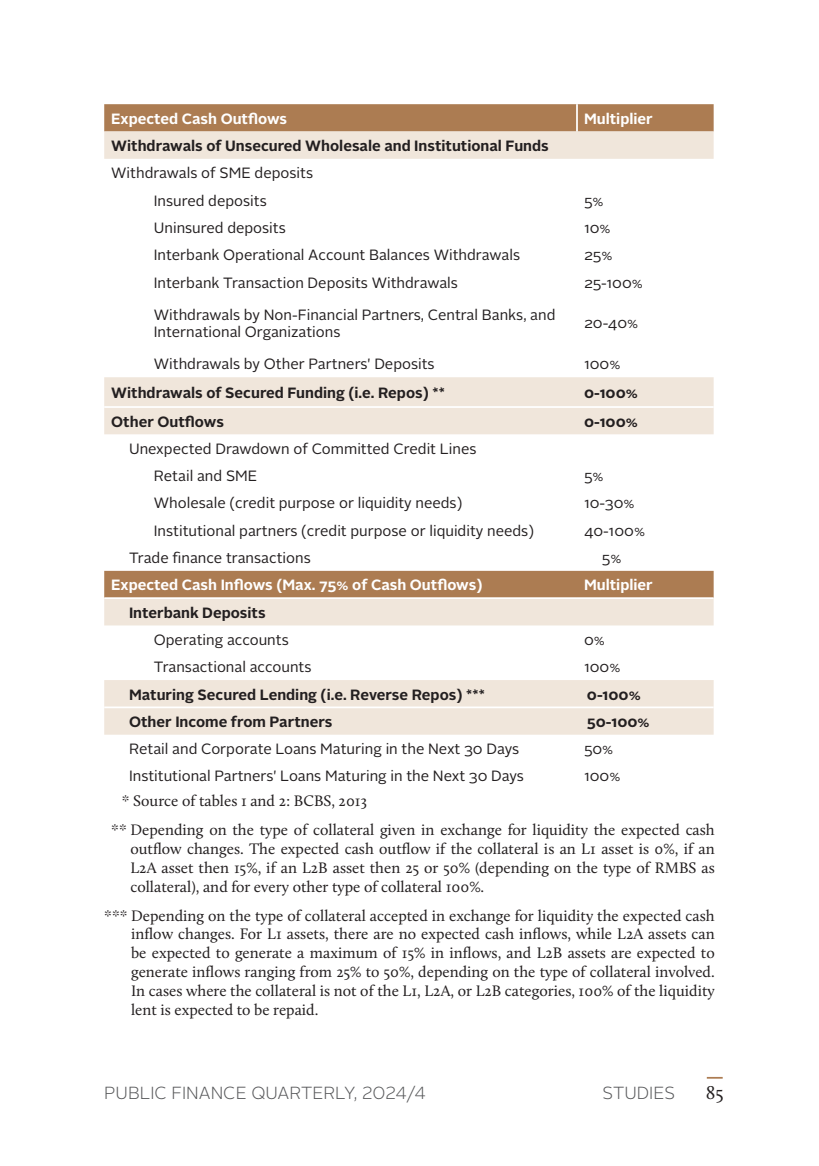
<style>
.page{position:relative;width:819px;height:1166px;background:#fff}
.page>*{position:absolute;margin:0;border:0;box-sizing:border-box;transform-origin:0 0}
.t1{font:19.25px "Calluna";color:#231f20}
.t2{font:300 17.5px "Alright Sans";color:#57585a}
.t3{font:15.75px/18.9px "Calluna";color:#231f20;text-align:justify}
.t4{font:14.88px/27.3px "Alright Sans";color:#231f20}
.t5{font:700 14.88px "Alright Sans";color:#231f20}
.t6{font:700 14.88px "Alright Sans";color:#fff}
</style>
<div class="page">
<svg style="left:706px;top:1077px;width:16px;height:1px"></svg>
<div style="left:104px;top:104px;width:609px;height:27px;background:#ac7c52"></div>
<svg style="left:104px;top:131px;width:609px;height:604px"></svg>
<div style="left:104px;top:571px;width:609px;height:26px;background:#ac7c52"></div>
<hr style="left:576px;top:104px;width:2px;height:27px;background:#fff">
<hr style="left:104px;top:406px;width:473px;height:2px;background:#fff">
<hr style="left:577px;top:406px;width:136px;height:2px;background:#fff">
<hr style="left:104px;top:706px;width:473px;height:2px;background:#fff">
<hr style="left:577px;top:706px;width:136px;height:2px;background:#fff">
<hr style="left:104px;top:597px;width:473px;height:2px;background:#fff">
<hr style="left:577px;top:597px;width:136px;height:2px;background:#fff">
<p class="t6" style="left:111px;top:108px;width:177px">Expected Cash Outflows</p>
<p class="t6" style="left:584px;top:108px;width:70px">Multiplier</p>
<p class="t5" style="left:111px;top:135px;width:439px">Withdrawals of Unsecured Wholesale and Institutional Funds</p>
<p class="t4" style="left:111px;top:160px;width:203px;text-align:center">Withdrawals of SME deposits<br>Insured deposits</p>
<p class="t4" style="left:584px;top:187px;width:21px">5%</p>
<p class="t4" style="left:154px;top:214px;width:133px">Uninsured deposits</p>
<p class="t4" style="left:584px;top:214px;width:28px">10%</p>
<p class="t4" style="left:154px;top:242px;width:368px">Interbank Operational Account Balances Withdrawals</p>
<p class="t4" style="left:584px;top:242px;width:30px">25%</p>
<p class="t4" style="left:154px;top:269px;width:305px">Interbank Transaction Deposits Withdrawals</p>
<p class="t4" style="left:584px;top:269px;width:60px">25-100%</p>
<p class="t4" style="left:154px;top:306px;width:403px;line-height:17.8px">Withdrawals by Non-Financial Partners, Central Banks, and<br>International Organizations</p>
<p class="t4" style="left:584px;top:310px;width:56px">20-40%</p>
<p class="t4" style="left:154px;top:351px;width:282px">Withdrawals by Other Partners' Deposits</p>
<p class="t4" style="left:584px;top:351px;width:38px">100%</p>
<p class="t5" style="left:111px;top:382px;width:335px">Withdrawals of Secured Funding (i.e. Repos) **</p>
<p class="t5" style="left:584px;top:382px;width:55px">0-100%</p>
<p class="t5" style="left:111px;top:411px;width:114px">Other Outflows</p>
<p class="t5" style="left:584px;top:411px;width:55px">0-100%</p>
<p class="t4" style="left:154px;top:435px;width:324px;text-indent:-25px">Unexpected Drawdown of Committed Credit Lines<br>Retail and SME</p>
<p class="t4" style="left:584px;top:462px;width:21px">5%</p>
<p class="t4" style="left:154px;top:490px;width:310px">Wholesale (credit purpose or liquidity needs)</p>
<p class="t4" style="left:584px;top:490px;width:52px">10-30%</p>
<p class="t4" style="left:154px;top:517px;width:381px">Institutional partners (credit purpose or liquidity needs)</p>
<p class="t4" style="left:584px;top:517px;width:63px">40-100%</p>
<p class="t4" style="left:129px;top:544px;width:183px">Trade finance transactions</p>
<p class="t4" style="left:601px;top:544px;width:21px">5%</p>
<p class="t6" style="left:111px;top:575px;width:373px">Expected Cash Inflows (Max. 75% of Cash Outflows)</p>
<p class="t6" style="left:584px;top:575px;width:70px">Multiplier</p>
<p class="t5" style="left:129px;top:602px;width:138px">Interbank Deposits</p>
<p class="t4" style="left:154px;top:626px;width:136px">Operating accounts</p>
<p class="t4" style="left:584px;top:626px;width:22px">0%</p>
<p class="t4" style="left:154px;top:654px;width:159px">Transactional accounts</p>
<p class="t4" style="left:584px;top:654px;width:38px">100%</p>
<p class="t5" style="left:129px;top:684px;width:357px">Maturing Secured Lending (i.e. Reverse Repos) ***</p>
<p class="t5" style="left:587px;top:684px;width:55px">0-100%</p>
<p class="t5" style="left:129px;top:711px;width:205px">Other Income from Partners</p>
<p class="t5" style="left:587px;top:711px;width:64px">50-100%</p>
<p class="t4" style="left:129px;top:735px;width:391px">Retail and Corporate Loans Maturing in the Next 30 Days</p>
<p class="t4" style="left:584px;top:735px;width:31px">50%</p>
<p class="t4" style="left:129px;top:763px;width:396px">Institutional Partners' Loans Maturing in the Next 30 Days</p>
<p class="t4" style="left:584px;top:763px;width:38px">100%</p>
<p class="t3" style="left:111px;top:786px;width:605px;line-height:28.9px;text-indent:11px">* Source of tables 1 and 2: BCBS, 2013<br>** Depending on the type of collateral given in exchange for liquidity the expected cash</p>
<p class="t3" style="left:130px;top:839px;width:586px">outflow changes. The expected cash outflow if the collateral is an L1 asset is 0%, if an L2A asset then 15%, if an L2B asset then 25 or 50% (depending on the type of RMBS as collateral), and for every other type of collateral 100%.</p>
<p class="t3" style="left:131px;top:905px;width:585px;text-indent:-27px">*** Depending on the type of collateral accepted in exchange for liquidity the expected cash inflow changes. For L1 assets, there are no expected cash inflows, while L2A assets can be expected to generate a maximum of 15% in inflows, and L2B assets are expected to generate inflows ranging from 25% to 50%, depending on the type of collateral involved.<br>In cases where the collateral is not of the L1, L2A, or L2B categories, 100% of the liquidity lent is expected to be repaid.</p>
<p class="t2" style="left:104px;top:1081px;width:323px">PUBLIC FINANCE QUARTERLY, 2024/4</p>
<p class="t2" style="left:602px;top:1081px;width:74px">STUDIES</p>
<p class="t1" style="left:705px;top:1081px;width:19px">85</p>
</div>
